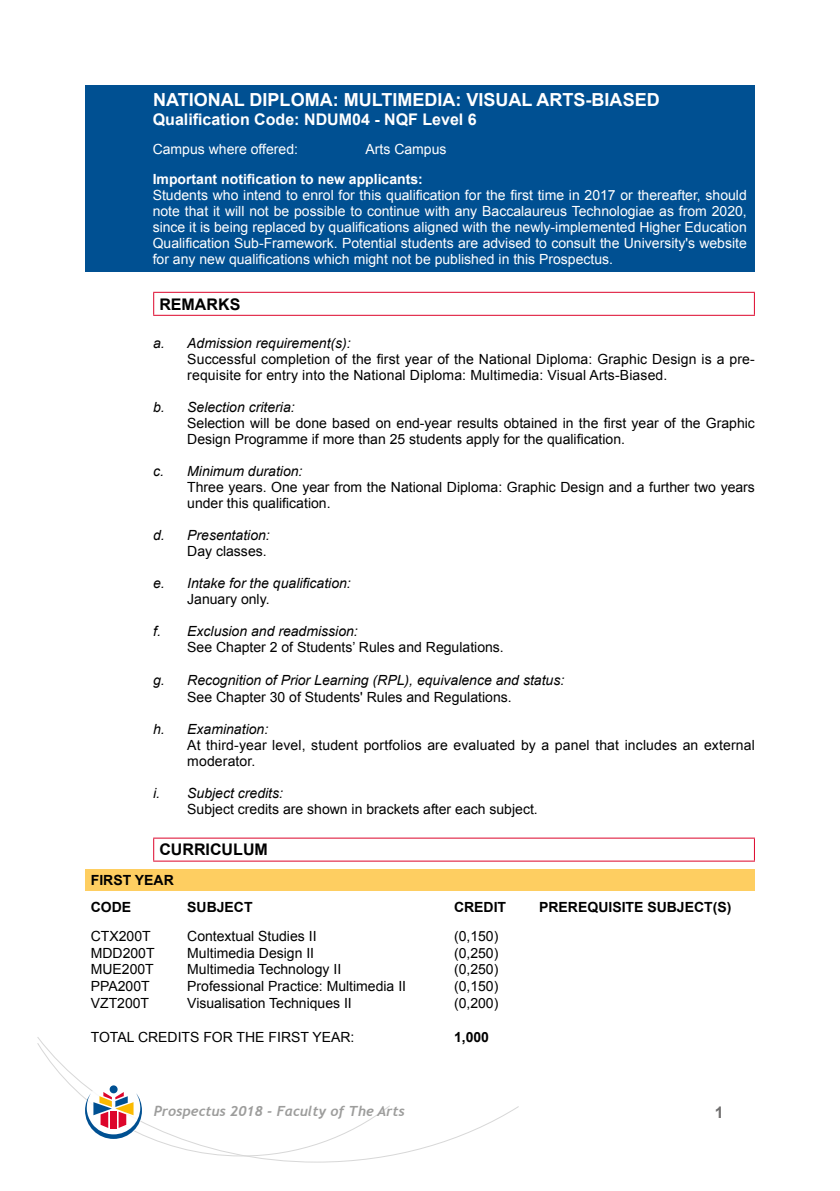
<style>
.page{position:relative;width:840px;height:1191px;background:#fff}
.page>*{position:absolute;margin:0;border:0;box-sizing:border-box;transform-origin:0 0}
.t1{font:700 18px "Arial";color:#fff}
.t2{font:700 16px "Arial";color:#fff}
.t3{font:700 16px "Arial";color:#000}
.t4{font:700 16px "Arial";color:#706f6f}
.t5{font:14px/16px "Arial";color:#000}
.t6{font:14px/16px "Arial";color:#fff;text-align:justify}
.t7{font:italic 14px "Arial";color:#000}
.t8{font:700 14px/26.4px "Arial";color:#000}
.t9{font:700 14px "Arial";color:#fff}
.t10{font:italic 700 14px "Trebuchet";color:#9d9d9c}
</style>
<div class="page">
<svg style="left:37px;top:1037px;width:482px;height:125px"></svg>
<div style="left:84px;top:1082px;width:58px;height:57px;background:#fff;border-radius:50%"></div>
<div style="left:110px;top:1085px;width:7px;height:8px;background:#005092;border-radius:50%"></div>
<svg style="left:85px;top:1092px;width:57px;height:47px"></svg>
<div style="left:85px;top:85px;width:669px;height:187px;background:#005092"></div>
<hr style="left:153px;top:292px;width:601px;height:1px;background:#dd052b">
<svg style="left:153px;top:293px;width:1px;height:22px"></svg>
<svg style="left:753px;top:293px;width:1px;height:22px"></svg>
<hr style="left:153px;top:315px;width:601px;height:1px;background:#dd052b">
<hr style="left:153px;top:837px;width:601px;height:1px;background:#dd052b">
<svg style="left:153px;top:838px;width:1px;height:22px"></svg>
<svg style="left:753px;top:838px;width:1px;height:22px"></svg>
<hr style="left:153px;top:860px;width:601px;height:1px;background:#dd052b">
<div style="left:85px;top:869px;width:669px;height:22px;background:#fece61"></div>
<p class="t1" style="left:153px;top:87px;width:507px">NATIONAL DIPLOMA: MULTIMEDIA: VISUAL ARTS-BIASED</p>
<p class="t2" style="left:153px;top:109px;width:325px">Qualification Code: NDUM04 - NQF Level 6</p>
<p class="t6" style="left:153px;top:141px;width:147px">Campus where offered:</p>
<p class="t6" style="left:365px;top:141px;width:82px">Arts Campus</p>
<p class="t9" style="left:153px;top:169px;width:271px">Important notification to new applicants:</p>
<p class="t6" style="left:153px;top:187px;width:595px">Students who intend to enrol for this qualification for the first time in 2017 or thereafter, should note that it will not be possible to continue with any Baccalaureus Technologiae as from 2020, since it is being replaced by qualifications aligned with the newly-implemented Higher Education Qualification Sub-Framework. Potential students are advised to consult the University's website for any new qualifications which might not be published in this Prospectus.</p>
<p class="t3" style="left:159px;top:293px;width:82px">REMARKS</p>
<p class="t7" style="left:153px;top:334px;width:199px">a. Admission requirement(s):</p>
<p class="t5" style="left:187px;top:351px;width:568px">Successful completion of the first year of the National Diploma: Graphic Design is a pre&shy;requisite for entry into the National Diploma: Multimedia: Visual Arts-Biased.</p>
<p class="t7" style="left:153px;top:398px;width:143px">b. Selection criteria:</p>
<p class="t5" style="left:187px;top:415px;width:569px">Selection will be done based on end-year results obtained in the first year of the Graphic<br>Design Programme if more than 25 students apply for the qualification.</p>
<p class="t7" style="left:153px;top:462px;width:151px">c. Minimum duration:</p>
<p class="t5" style="left:187px;top:479px;width:569px">Three years. One year from the National Diploma: Graphic Design and a further two years under this qualification.</p>
<p class="t7" style="left:153px;top:526px;width:118px">d. Presentation:</p>
<p class="t5" style="left:187px;top:543px;width:81px">Day classes.</p>
<p class="t7" style="left:153px;top:574px;width:199px">e. Intake for the qualification:</p>
<p class="t5" style="left:187px;top:591px;width:84px">January only.</p>
<p class="t7" style="left:153px;top:622px;width:206px">f. Exclusion and readmission:</p>
<p class="t5" style="left:187px;top:639px;width:318px">See Chapter 2 of Students’ Rules and Regulations.</p>
<p class="t7" style="left:153px;top:671px;width:412px">g. Recognition of Prior Learning (RPL), equivalence and status:</p>
<p class="t5" style="left:187px;top:688px;width:326px">See Chapter 30 of Students' Rules and Regulations.</p>
<p class="t7" style="left:153px;top:719px;width:116px">h. Examination:</p>
<p class="t5" style="left:187px;top:736px;width:568px">At third-year level, student portfolios are evaluated by a panel that includes an external moderator.</p>
<p class="t7" style="left:153px;top:783px;width:131px">i. Subject credits:</p>
<p class="t5" style="left:187px;top:800px;width:352px">Subject credits are shown in brackets after each subject.</p>
<p class="t3" style="left:159px;top:838px;width:110px">CURRICULUM</p>
<p class="t8" style="left:91px;top:867px;width:84px">FIRST YEAR<br>CODE</p>
<p class="t8" style="left:187px;top:894px;width:67px">SUBJECT</p>
<p class="t8" style="left:454px;top:894px;width:54px">CREDIT</p>
<p class="t8" style="left:539px;top:894px;width:194px">PREREQUISITE SUBJECT(S)</p>
<p class="t5" style="left:91px;top:927px;width:61px">CTX200T</p>
<p class="t5" style="left:187px;top:927px;width:131px">Contextual Studies II</p>
<p class="t5" style="left:454px;top:927px;width:46px">(0,150)</p>
<p class="t5" style="left:91px;top:944px;width:65px">MDD200T</p>
<p class="t5" style="left:187px;top:944px;width:128px">Multimedia Design II</p>
<p class="t5" style="left:454px;top:944px;width:46px">(0,250)</p>
<p class="t5" style="left:91px;top:961px;width:65px">MUE200T</p>
<p class="t5" style="left:187px;top:961px;width:155px">Multimedia Technology II</p>
<p class="t5" style="left:454px;top:961px;width:46px">(0,250)</p>
<p class="t5" style="left:91px;top:978px;width:60px">PPA200T</p>
<p class="t5" style="left:187px;top:978px;width:220px">Professional Practice: Multimedia II</p>
<p class="t5" style="left:453px;top:978px;width:46px">(0,150)</p>
<p class="t5" style="left:91px;top:995px;width:60px">VZT200T</p>
<p class="t5" style="left:187px;top:995px;width:166px">Visualisation Techniques II</p>
<p class="t5" style="left:453px;top:995px;width:46px">(0,200)</p>
<p class="t5" style="left:91px;top:1028px;width:265px">TOTAL CREDITS FOR THE FIRST YEAR:</p>
<p class="t8" style="left:453px;top:1023px;width:37px">1,000</p>
<p class="t10" style="left:154px;top:1102px;width:252px">Prospectus 2018 - Faculty of The Arts</p>
<p class="t4" style="left:714px;top:1100px;width:10px">1</p>
</div>
